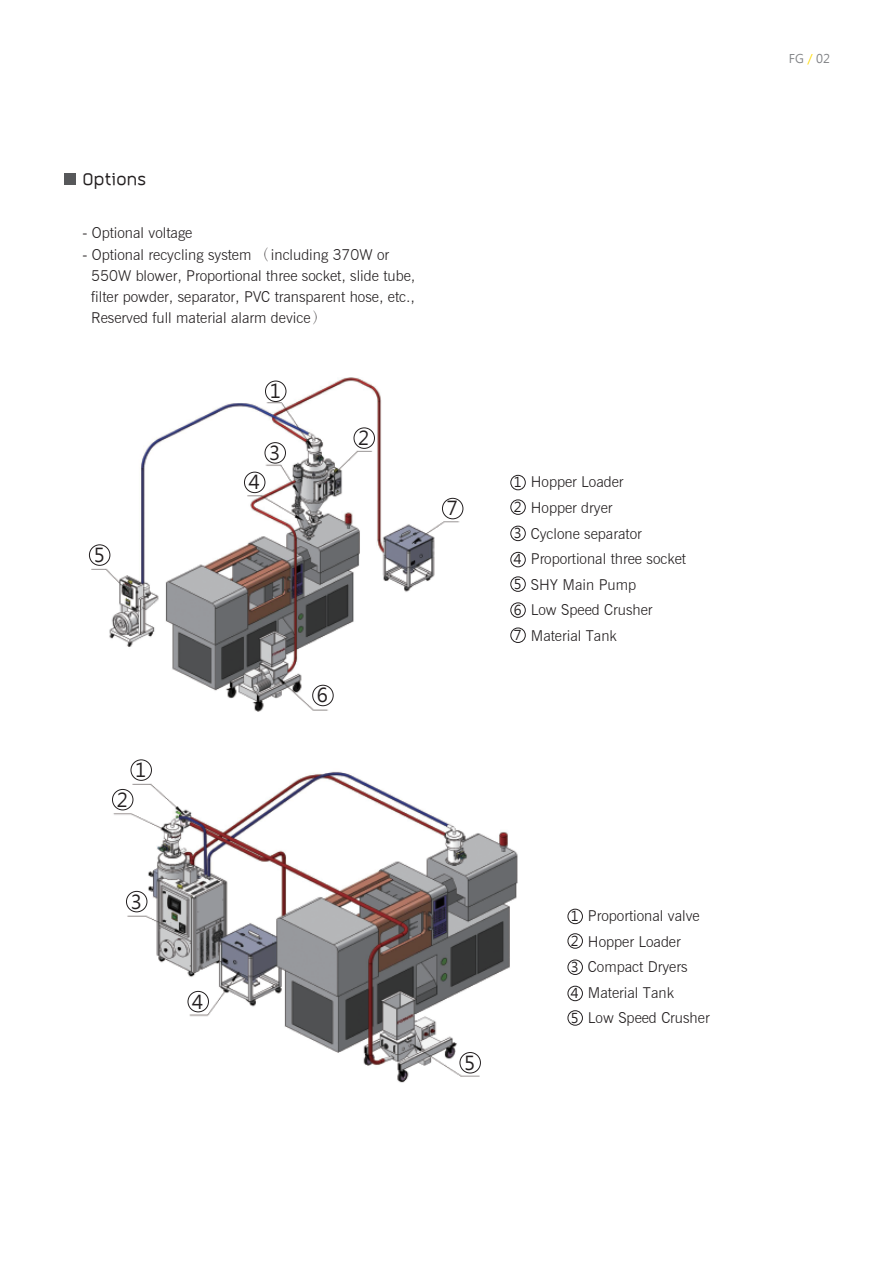
<style>
.page{position:relative;width:893px;height:1263px;background:#fff}
.page>*{position:absolute;margin:0;border:0;box-sizing:border-box;transform-origin:0 0}
.t1{font:19.05px "Microsoft Jheng Hei";color:#231f20}
.t2{font:18px "Often";color:#231f20}
.t3{font:300 15px/25.5px "News Gothic BT";color:#231f20}
.t4{font:13.5px/24.6px "Microsoft Jheng Hei";color:#231f20}
.t5{font:12px "Microsoft Jheng Hei";color:#808285}
.s1{font-family:"Adobe Ming Std"}
.s2{color:#ffdc01}
</style>
<div class="page">
<div style="left:64px;top:173px;width:11px;height:12px;background:#57585a"></div>
<div style="left:510px;top:475px;width:16px;height:15px;border:1px solid #231f20;border-radius:50%"></div>
<div style="left:510px;top:499px;width:16px;height:16px;border:1px solid #231f20;border-radius:50%"></div>
<div style="left:510px;top:526px;width:16px;height:15px;border:1px solid #231f20;border-radius:50%"></div>
<div style="left:510px;top:552px;width:16px;height:15px;border:1px solid #231f20;border-radius:50%"></div>
<div style="left:510px;top:576px;width:16px;height:16px;border:1px solid #231f20;border-radius:50%"></div>
<div style="left:510px;top:602px;width:16px;height:16px;border:1px solid #231f20;border-radius:50%"></div>
<div style="left:510px;top:628px;width:16px;height:15px;border:1px solid #231f20;border-radius:50%"></div>
<div style="left:568px;top:909px;width:15px;height:15px;border:1px solid #231f20;border-radius:50%"></div>
<div style="left:568px;top:933px;width:15px;height:15px;border:1px solid #231f20;border-radius:50%"></div>
<div style="left:568px;top:959px;width:15px;height:16px;border:1px solid #231f20;border-radius:50%"></div>
<div style="left:568px;top:986px;width:15px;height:15px;border:1px solid #231f20;border-radius:50%"></div>
<div style="left:568px;top:1010px;width:15px;height:15px;border:1px solid #231f20;border-radius:50%"></div>
<img style="left:88px;top:377px;width:376px;height:335px">
<img style="left:112px;top:760px;width:406px;height:323px">
<div style="left:265px;top:381px;width:21px;height:20px;background:#fff;border-radius:50%"></div>
<div style="left:265px;top:381px;width:21px;height:21px;border:1px solid #231f20;border-radius:50%"></div>
<div style="left:131px;top:760px;width:20px;height:20px;background:#fff;border-radius:50%"></div>
<div style="left:131px;top:759px;width:21px;height:22px;border:1px solid #231f20;border-radius:50%"></div>
<div style="left:354px;top:428px;width:20px;height:20px;background:#fff;border-radius:50%"></div>
<div style="left:354px;top:427px;width:21px;height:22px;border:1px solid #231f20;border-radius:50%"></div>
<div style="left:112px;top:789px;width:21px;height:21px;background:#fff;border-radius:50%"></div>
<div style="left:112px;top:789px;width:21px;height:21px;border:1px solid #231f20;border-radius:50%"></div>
<div style="left:265px;top:443px;width:20px;height:20px;background:#fff;border-radius:50%"></div>
<div style="left:265px;top:442px;width:21px;height:21px;border:1px solid #231f20;border-radius:50%"></div>
<div style="left:126px;top:891px;width:21px;height:21px;background:#fff;border-radius:50%"></div>
<div style="left:126px;top:891px;width:21px;height:21px;border:1px solid #231f20;border-radius:50%"></div>
<div style="left:188px;top:991px;width:20px;height:21px;background:#fff;border-radius:50%"></div>
<div style="left:188px;top:991px;width:21px;height:21px;border:1px solid #231f20;border-radius:50%"></div>
<div style="left:460px;top:1052px;width:20px;height:21px;background:#fff;border-radius:50%"></div>
<div style="left:460px;top:1052px;width:21px;height:21px;border:1px solid #231f20;border-radius:50%"></div>
<div style="left:244px;top:472px;width:21px;height:21px;background:#fff;border-radius:50%"></div>
<div style="left:244px;top:472px;width:21px;height:21px;border:1px solid #231f20;border-radius:50%"></div>
<div style="left:89px;top:545px;width:21px;height:20px;background:#fff;border-radius:50%"></div>
<div style="left:89px;top:544px;width:21px;height:22px;border:1px solid #231f20;border-radius:50%"></div>
<div style="left:313px;top:685px;width:20px;height:21px;background:#fff;border-radius:50%"></div>
<div style="left:312px;top:685px;width:22px;height:21px;border:1px solid #231f20;border-radius:50%"></div>
<div style="left:442px;top:498px;width:21px;height:21px;background:#fff;border-radius:50%"></div>
<div style="left:442px;top:498px;width:21px;height:21px;border:1px solid #231f20;border-radius:50%"></div>
<p class="t2" style="left:83px;top:169px;width:65px">Options</p>
<p class="t3" style="left:82px;top:220px;width:111px">- Optional voltage</p>
<p class="t3" style="left:91px;top:244px;width:325px;line-height:21.3px;text-indent:-9px">- Optional recycling system <span class="s1">（</span>including 370W or 550W blower, Proportional three socket, slide tube, filter powder, separator, PVC transparent hose, etc., Reserved full material alarm device<span class="s1">）</span></p>
<p class="t1" style="left:94px;top:543px;width:13px">5</p>
<p class="t1" style="left:270px;top:379px;width:13px">1</p>
<p class="t1" style="left:249px;top:470px;width:13px">4</p>
<p class="t1" style="left:269px;top:441px;width:13px">3</p>
<p class="t1" style="left:358px;top:426px;width:13px">2</p>
<p class="t1" style="left:447px;top:496px;width:13px">7</p>
<p class="t1" style="left:117px;top:788px;width:13px">2</p>
<p class="t1" style="left:135px;top:758px;width:13px">1</p>
<p class="t1" style="left:131px;top:889px;width:13px">3</p>
<p class="t1" style="left:192px;top:989px;width:13px">4</p>
<p class="t1" style="left:317px;top:683px;width:13px">6</p>
<p class="t1" style="left:464px;top:1051px;width:13px">5</p>
<p class="t4" style="left:514px;top:470px;width:9px">1<br>2</p>
<p class="t4" style="left:514px;top:520px;width:9px;line-height:26.2px">3<br>4</p>
<p class="t4" style="left:514px;top:571px;width:9px;line-height:25.5px;text-align:justify">5<br>6<br>7</p>
<p class="t3" style="left:531px;top:469px;width:157px">Hopper Loader<br>Hopper dryer<br>Cyclone separator<br>Proportional three socket<br>SHY Main Pump<br>Low Speed Crusher<br>Material Tank</p>
<p class="t4" style="left:571px;top:904px;width:9px">1<br>2</p>
<p class="t4" style="left:571px;top:954px;width:9px;line-height:26.2px">3<br>4</p>
<p class="t4" style="left:571px;top:1005px;width:9px">5</p>
<p class="t3" style="left:588px;top:903px;width:123px">Proportional valve<br>Hopper Loader<br>Compact Dryers<br>Material Tank<br>Low Speed Crusher</p>
<p class="t5" style="left:789px;top:51px;width:43px">FG<span class="s2">／</span>02</p>
</div>
